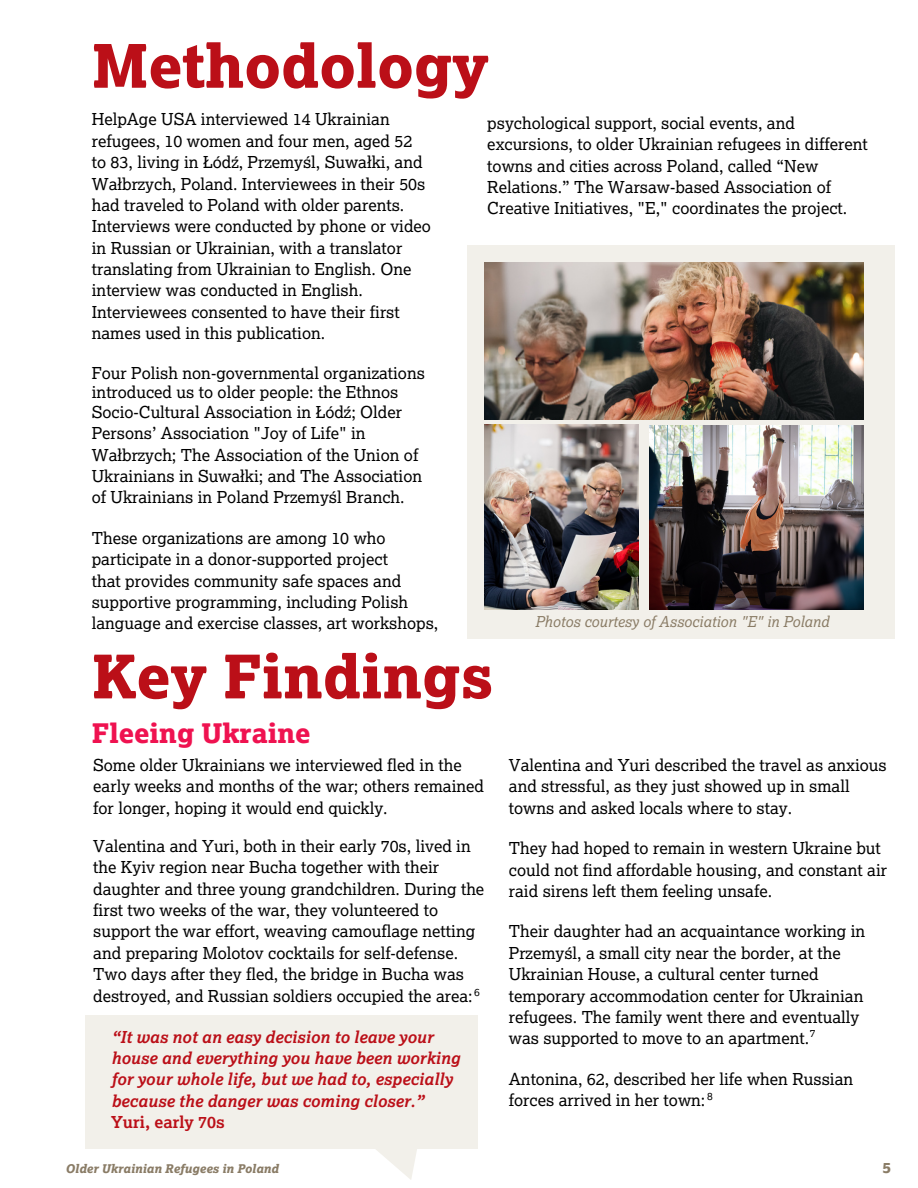
<style>
.page{position:relative;width:918px;height:1188px;background:#fff}
.page>*{position:absolute;margin:0;border:0;box-sizing:border-box;transform-origin:0 0}
.t1{font:60px "Lexia X Bold";color:#bb0f18}
.t2{font:27px "Lexia X Bold";color:#ef1250}
.t3{font:16.5px/21.3px "Lexia";color:#000}
.t4{font:italic 700 16.5px/21.3px "Lexia";color:#bb0f18}
.t5{font:700 16.5px "Lexia";color:#bb0f18}
.t6{font:italic 15px "Lexia";color:#8a7c66}
.t7{font:15px "Lexia X Bold";color:#8a7c66}
.t8{font:italic 12px "Lexia X Bold";color:#8a7c66}
.t9{font:10.5px "Lexia";color:#000}
</style>
<div class="page">
<svg style="left:376px;top:1149px;width:41px;height:31px"></svg>
<div style="left:86px;top:1015px;width:392px;height:134px;background:#f2f0ea"></div>
<div style="left:467px;top:245px;width:428px;height:394px;background:#f2f0ea"></div>
<img style="left:485px;top:425px;width:154px;height:184px">
<img style="left:650px;top:425px;width:214px;height:185px">
<img style="left:485px;top:262px;width:379px;height:158px">
<p class="t1" style="left:92px;top:31px;width:398px">Methodology</p>
<p class="t3" style="left:92px;top:109px;width:322px">HelpAge USA interviewed 14 Ukrainian refugees, 10 women and four men, aged 52</p>
<p class="t3" style="left:92px;top:152px;width:341px">to 83, living in Łódź, Przemyśl, Suwałki, and Wałbrzych, Poland. Interviewees in their 50s had traveled to Poland with older parents.<br>Interviews were conducted by phone or video</p>
<p class="t3" style="left:92px;top:237px;width:321px">in Russian or Ukrainian, with a translator translating from Ukrainian to English. One interview was conducted in English.<br>Interviewees consented to have their first</p>
<p class="t3" style="left:92px;top:323px;width:235px">names used in this publication.</p>
<p class="t3" style="left:92px;top:363px;width:335px;line-height:19.2px">Four Polish non-governmental organizations introduced us to older people: the Ethnos</p>
<p class="t3" style="left:92px;top:402px;width:312px">Socio-Cultural Association in Łódź; Older<br>Persons’ Association "Joy of Life" in</p>
<p class="t3" style="left:92px;top:444px;width:332px">Wałbrzych; The Association of the Union of<br>Ukrainians in Suwałki; and The Association</p>
<p class="t3" style="left:92px;top:487px;width:314px">of Ukrainians in Poland Przemyśl Branch.</p>
<p class="t3" style="left:92px;top:528px;width:298px">These organizations are among 10 who participate in a donor-supported project</p>
<p class="t3" style="left:92px;top:570px;width:348px">that provides community safe spaces and supportive programming, including Polish language and exercise classes, art workshops,</p>
<p class="t3" style="left:487px;top:113px;width:382px">psychological support, social events, and excursions, to older Ukrainian refugees in different towns and cities across Poland, called “New Relations.” The Warsaw-based Association of Creative Initiatives, "E," coordinates the project.</p>
<p class="t6" style="left:535px;top:613px;width:295px">Photos courtesy of Association "E" in Poland</p>
<p class="t1" style="left:92px;top:641px;width:403px">Key Findings</p>
<p class="t2" style="left:92px;top:717px;width:220px">Fleeing Ukraine</p>
<p class="t3" style="left:93px;top:754px;width:392px">Some older Ukrainians we interviewed fled in the early weeks and months of the war; others remained for longer, hoping it would end quickly.</p>
<p class="t3" style="left:93px;top:835px;width:393px">Valentina and Yuri, both in their early 70s, lived in the Kyiv region near Bucha together with their daughter and three young grandchildren. During the first two weeks of the war, they volunteered to support the war effort, weaving camouflage netting and preparing Molotov cocktails for self-defense.<br>Two days after they fled, the bridge in Bucha was destroyed, and Russian soldiers occupied the area:</p>
<p class="t9" style="left:474px;top:986px;width:7px">6</p>
<p class="t4" style="left:111px;top:1026px;width:351px">“It was not an easy decision to leave your house and everything you have been working for your whole life, but we had to, especially because the danger was coming closer.”</p>
<p class="t5" style="left:111px;top:1112px;width:115px">Yuri, early 70s</p>
<p class="t3" style="left:509px;top:754px;width:379px">Valentina and Yuri described the travel as anxious and stressful, as they just showed up in small towns and asked locals where to stay.</p>
<p class="t3" style="left:509px;top:838px;width:380px">They had hoped to remain in western Ukraine but could not find affordable housing, and constant air raid sirens left them feeling unsafe.</p>
<p class="t3" style="left:509px;top:921px;width:358px">Their daughter had an acquaintance working in Przemyśl, a small city near the border, at the Ukrainian House, a cultural center turned temporary accommodation center for Ukrainian refugees. The family went there and eventually</p>
<p class="t3" style="left:509px;top:1028px;width:302px">was supported to move to an apartment.</p>
<p class="t3" style="left:509px;top:1068px;width:346px">Antonina, 62, described her life when Russian forces arrived in her town:</p>
<p class="t9" style="left:810px;top:1027px;width:7px">7</p>
<p class="t9" style="left:707px;top:1090px;width:7px">8</p>
<p class="t8" style="left:66px;top:1161px;width:215px">Older Ukrainian Refugees in Poland</p>
<p class="t7" style="left:883px;top:1159px;width:10px">5</p>
</div>
